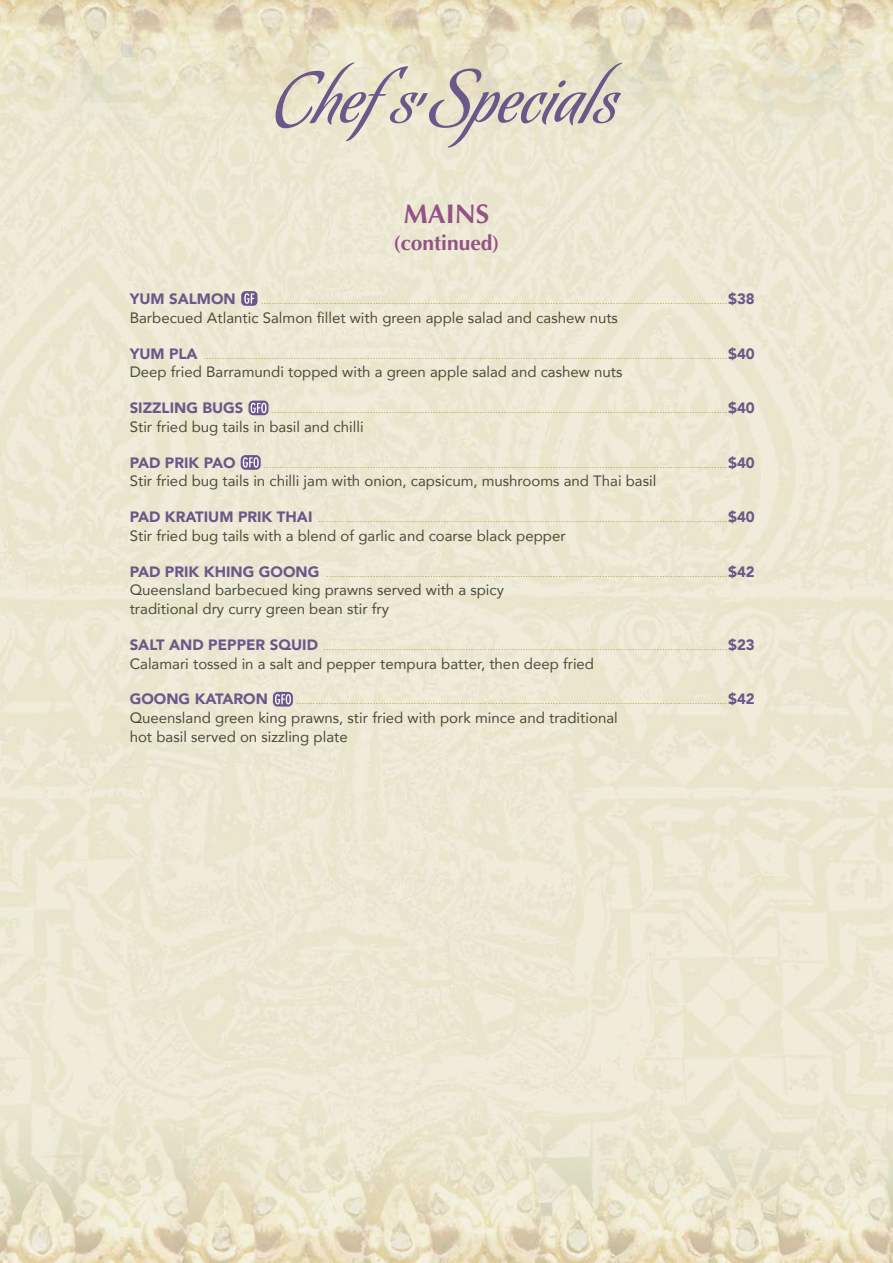
<style>
.page{position:relative;width:893px;height:1263px;background:#fff}
.page>*{position:absolute;margin:0;border:0;box-sizing:border-box;transform-origin:0 0}
.t1{font:72px "Koziupack OT";color:#6a588a}
.t2{font:700 27px "Optima";color:#925385}
.t3{font:700 21px "Optima";color:#925385}
.t4{font:15px/18.8px "Avenir";color:#4b4d3a}
.t5{font:900 15px "Avenir";color:#6a588a}
.t6{font:300 10.5px "Avenir";color:#9d9531}
.s1{font-weight:900;font-size:15px;color:#6a588a}
</style>
<div class="page">
<img style="left:0;top:0;width:893px;height:1263px">
<div style="left:241px;top:291px;width:16px;height:15px;background:#6a588a;border-radius:4px"></div>
<svg style="left:244px;top:293px;width:10px;height:11px"></svg>
<svg style="left:248px;top:401px;width:20px;height:14px"></svg>
<svg style="left:251px;top:403px;width:15px;height:10px"></svg>
<svg style="left:241px;top:455px;width:20px;height:15px"></svg>
<svg style="left:243px;top:457px;width:16px;height:11px"></svg>
<svg style="left:273px;top:692px;width:20px;height:14px"></svg>
<svg style="left:275px;top:694px;width:16px;height:10px"></svg>
<svg style="left:416px;top:93px;width:12px;height:13px"></svg>
<h1 class="t1" style="left:276px;top:55px;width:343px">Chefs Specials</h1>
<h2 class="t2" style="left:404px;top:198px;width:87px">MAINS</h2>
<h3 class="t3" style="left:393px;top:230px;width:108px">(continued)</h3>
<h3 class="t5" style="left:130px;top:286px;width:108px">YUM SALMON</h3>
<p class="t6" style="left:261px;top:294px;width:496px">...........................................................................................................................................................................<span class="s1">$38</span></p>
<h3 class="t4" style="left:130px;top:308px;width:490px">Barbecued Atlantic Salmon fillet with green apple salad and cashew nuts</h3>
<p class="t6" style="left:130px;top:349px;width:627px"><span class="s1">YUM PLA</span> ................................................................................................................................................................................................<span class="s1">$40</span></p>
<h3 class="t4" style="left:130px;top:362px;width:494px">Deep fried Barramundi topped with a green apple salad and cashew nuts</h3>
<h3 class="t5" style="left:130px;top:395px;width:115px">SIZZLING BUGS</h3>
<p class="t6" style="left:272px;top:403px;width:485px">.......................................................................................................................................................................<span class="s1">$40</span></p>
<h3 class="t4" style="left:130px;top:417px;width:235px">Stir fried bug tails in basil and chilli</h3>
<h3 class="t5" style="left:130px;top:450px;width:108px">PAD PRIK PAO</h3>
<p class="t6" style="left:263px;top:458px;width:493px">..........................................................................................................................................................................<span class="s1">$40</span></p>
<h3 class="t4" style="left:130px;top:471px;width:528px">Stir fried bug tails in chilli jam with onion, capsicum, mushrooms and Thai basil</h3>
<p class="t6" style="left:130px;top:512px;width:627px"><span class="s1">PAD KRATIUM PRIK THAI</span> ......................................................................................................................................................<span class="s1">$40</span></p>
<h3 class="t4" style="left:130px;top:526px;width:438px">Stir fried bug tails with a blend of garlic and coarse black pepper</h3>
<p class="t6" style="left:130px;top:567px;width:627px"><span class="s1">PAD PRIK KHING GOONG</span> ...................................................................................................................................................<span class="s1">$42</span></p>
<h3 class="t4" style="left:130px;top:580px;width:376px">Queensland barbecued king prawns served with a spicy traditional dry curry green bean stir fry</h3>
<p class="t6" style="left:130px;top:640px;width:627px"><span class="s1">SALT AND PEPPER SQUID</span> ....................................................................................................................................................<span class="s1">$23</span></p>
<h3 class="t4" style="left:130px;top:654px;width:466px">Calamari tossed in a salt and pepper tempura batter, then deep fried</h3>
<h3 class="t5" style="left:130px;top:686px;width:140px">GOONG KATARON</h3>
<p class="t6" style="left:296px;top:695px;width:460px">..............................................................................................................................................................<span class="s1">$42</span></p>
<h3 class="t4" style="left:130px;top:708px;width:490px">Queensland green king prawns, stir fried with pork mince and traditional hot basil served on sizzling plate</h3>
</div>
